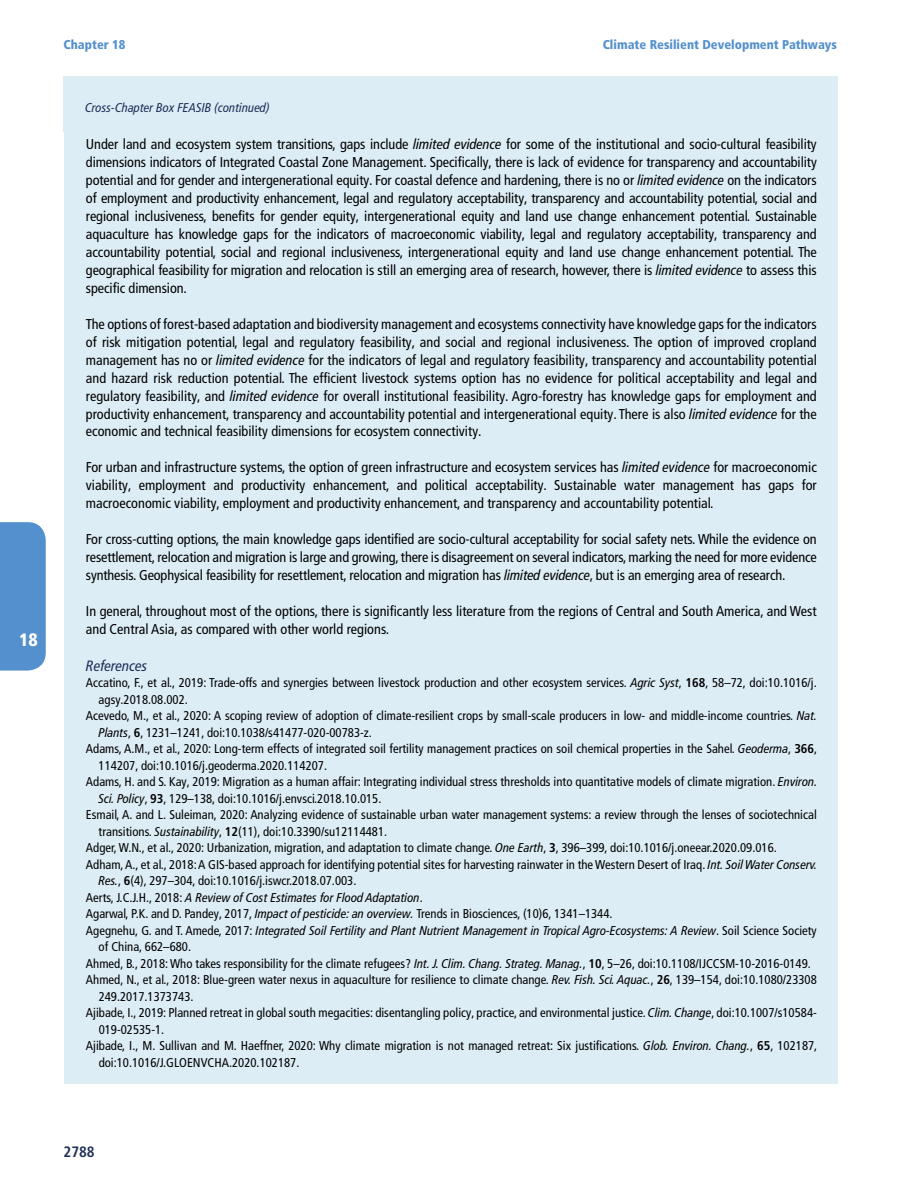
<style>
.page{position:relative;width:918px;height:1188px;background:#fff}
.page>*{position:absolute;margin:0;border:0;box-sizing:border-box;transform-origin:0 0}
.t1{font:900 condensed 18px "Frutiger LT Pro";color:#fff}
.t2{font:italic condensed 15px "Frutiger LT Pro";color:#1e2e57}
.t3{font:700 condensed 15px "Frutiger LT Pro";color:#1e2e57}
.t4{font:condensed 14.25px/18px "Frutiger LT Pro";color:#000;text-align:justify}
.t5{font:condensed 12.75px "Frutiger LT Pro";color:#000}
.t6{font:italic condensed 12.75px "Frutiger LT Pro";color:#000}
.t7{font:900 condensed 12.75px "Frutiger LT Pro";color:#5390cd}
.t8{font:italic condensed 12.75px "Frutiger LT Pro";color:#1e2e57}
.s1{font-style:italic}
.s2{font-weight:700}
.s3{font-style:normal}
</style>
<div class="page">
<div style="left:0;top:522px;width:46px;height:149px;background:#5390cd"></div>
<div style="left:65px;top:77px;width:773px;height:1007px;background:#ddedf6"></div>
<div style="left:64px;top:77px;width:773px;height:55px;background:#ddedf6"></div>
<p class="t1" style="left:19px;top:629px;width:20px">18</p>
<p class="t7" style="left:64px;top:37px;width:63px">Chapter 18</p>
<p class="t7" style="left:603px;top:37px;width:236px">Climate Resilient Development Pathways</p>
<p class="t8" style="left:86px;top:100px;width:186px">Cross-Chapter Box FEASIB (continued)</p>
<p class="t4" style="left:86px;top:135px;width:733px">Under land and ecosystem system transitions, gaps include <span class="s1">limited evidence</span> for some of the institutional and socio-cultural feasibility dimensions indicators of Integrated Coastal Zone Management. Specifically, there is lack of evidence for transparency and accountability potential and for gender and intergenerational equity. For coastal defence and hardening, there is no or <span class="s1">limited evidence</span> on the indicators of employment and productivity enhancement, legal and regulatory acceptability, transparency and accountability potential, social and regional inclusiveness, benefits for gender equity, intergenerational equity and land use change enhancement potential. Sustainable aquaculture has knowledge gaps for the indicators of macroeconomic viability, legal and regulatory acceptability, transparency and accountability potential, social and regional inclusiveness, intergenerational equity and land use change enhancement potential. The geographical feasibility for migration and relocation is still an emerging area of research, however, there is <span class="s1">limited evidence</span> to assess this specific dimension.</p>
<p class="t4" style="left:86px;top:315px;width:732px">The options of forest-based adaptation and biodiversity management and ecosystems connectivity have knowledge gaps for the indicators of risk mitigation potential, legal and regulatory feasibility, and social and regional inclusiveness. The option of improved cropland management has no or <span class="s1">limited evidence</span> for the indicators of legal and regulatory feasibility, transparency and accountability potential and hazard risk reduction potential. The efficient livestock systems option has no evidence for political acceptability and legal and regulatory feasibility, and <span class="s1">limited evidence</span> for overall institutional feasibility. Agro-forestry has knowledge gaps for employment and productivity enhancement, transparency and accountability potential and intergenerational equity. There is also <span class="s1">limited evidence</span> for the economic and technical feasibility dimensions for ecosystem connectivity.</p>
<p class="t4" style="left:86px;top:459px;width:733px">For urban and infrastructure systems, the option of green infrastructure and ecosystem services has <span class="s1">limited evidence</span> for macroeconomic viability, employment and productivity enhancement, and political acceptability. Sustainable water management has gaps for macroeconomic viability, employment and productivity enhancement, and transparency and accountability potential.</p>
<p class="t4" style="left:86px;top:531px;width:732px">For cross-cutting options, the main knowledge gaps identified are socio-cultural acceptability for social safety nets. While the evidence on resettlement, relocation and migration is large and growing, there is disagreement on several indicators, marking the need for more evidence synthesis. Geophysical feasibility for resettlement, relocation and migration has <span class="s1">limited evidence</span>, but is an emerging area of research.</p>
<p class="t4" style="left:86px;top:603px;width:732px">In general, throughout most of the options, there is significantly less literature from the regions of Central and South America, and West and Central Asia, as compared with other world regions.</p>
<p class="t2" style="left:86px;top:657px;width:63px">References</p>
<p class="t5" style="left:86px;top:675px;width:732px">Accatino, F., et al., 2019: Trade-offs and synergies between livestock production and other ecosystem services. <span class="s1">Agric Syst</span>, <span class="s2">168</span>, 58–72, doi:10.1016/j.</p>
<p class="t5" style="left:99px;top:692px;width:91px">agsy.2018.08.002.</p>
<p class="t5" style="left:86px;top:708px;width:733px">Acevedo, M., et al., 2020: A scoping review of adoption of climate-resilient crops by small-scale producers in low- and middle-income countries. <span class="s1">Nat.</span></p>
<p class="t5" style="left:99px;top:725px;width:275px"><span class="s1">Plants</span>, <span class="s2">6</span>, 1231–1241, doi:10.1038/s41477-020-00783-z.</p>
<p class="t5" style="left:86px;top:741px;width:733px">Adams, A.M., et al., 2020: Long-term effects of integrated soil fertility management practices on soil chemical properties in the Sahel. <span class="s1">Geoderma</span>, <span class="s2">366</span>,</p>
<p class="t5" style="left:99px;top:758px;width:230px">114207, doi:10.1016/j.geoderma.2020.114207.</p>
<p class="t5" style="left:86px;top:774px;width:733px">Adams, H. and S. Kay, 2019: Migration as a human affair: Integrating individual stress thresholds into quantitative models of climate migration. <span class="s1">Environ.</span></p>
<p class="t5" style="left:99px;top:791px;width:284px"><span class="s1">Sci. Policy</span>, <span class="s2">93</span>, 129–138, doi:10.1016/j.envsci.2018.10.015.</p>
<p class="t5" style="left:86px;top:807px;width:732px">Esmail, A. and L. Suleiman, 2020: Analyzing evidence of sustainable urban water management systems: a review through the lenses of sociotechnical</p>
<p class="t5" style="left:99px;top:824px;width:290px">transitions. <span class="s1">Sustainability</span>, <span class="s2">12</span>(11), doi:10.3390/su12114481.</p>
<p class="t5" style="left:86px;top:840px;width:692px">Adger, W.N., et al., 2020: Urbanization, migration, and adaptation to climate change. <span class="s1">One Earth</span>, <span class="s2">3</span>, 396–399, doi:10.1016/j.oneear.2020.09.016.</p>
<p class="t5" style="left:86px;top:857px;width:733px">Adham, A., et al., 2018: A GIS-based approach for identifying potential sites for harvesting rainwater in the Western Desert of Iraq. <span class="s1">Int. Soil Water Conserv.</span></p>
<p class="t5" style="left:99px;top:873px;width:259px"><span class="s1">Res.</span>, <span class="s2">6</span>(4), 297–304, doi:10.1016/j.iswcr.2018.07.003.</p>
<p class="t6" style="left:86px;top:890px;width:338px"><span class="s3">Aerts, J.C.J.H., 2018:</span> A Review of Cost Estimates for Flood Adaptation<span class="s3">.</span></p>
<p class="t5" style="left:86px;top:906px;width:528px">Agarwal, P.K. and D. Pandey, 2017, <span class="s1">Impact of pesticide: an overview.</span> Trends in Biosciences, (10)6, 1341–1344.</p>
<p class="t6" style="left:86px;top:923px;width:732px"><span class="s3">Agegnehu, G. and T. Amede, 2017:</span> Integrated Soil Fertility and Plant Nutrient Management in Tropical Agro-Ecosystems: A Review<span class="s3">. Soil Science Society</span></p>
<p class="t5" style="left:99px;top:939px;width:94px">of China, 662–680.</p>
<p class="t5" style="left:86px;top:956px;width:726px">Ahmed, B., 2018: Who takes responsibility for the climate refugees? <span class="s1">Int. J. Clim. Chang. Strateg. Manag.</span>, <span class="s2">10</span>, 5–26, doi:10.1108/IJCCSM-10-2016-0149.</p>
<p class="t5" style="left:86px;top:972px;width:732px">Ahmed, N., et al., 2018: Blue-green water nexus in aquaculture for resilience to climate change. <span class="s1">Rev. Fish. Sci. Aquac.</span>, <span class="s2">26</span>, 139–154, doi:10.1080/23308</p>
<p class="t5" style="left:99px;top:989px;width:96px">249.2017.1373743.</p>
<p class="t5" style="left:86px;top:1005px;width:732px">Ajibade, I., 2019: Planned retreat in global south megacities: disentangling policy, practice, and environmental justice. <span class="s1">Clim. Change</span>, doi:10.1007/s10584-</p>
<p class="t5" style="left:99px;top:1022px;width:67px">019-02535-1.</p>
<p class="t5" style="left:86px;top:1038px;width:733px">Ajibade, I., M. Sullivan and M. Haeffner, 2020: Why climate migration is not managed retreat: Six justifications. <span class="s1">Glob. Environ. Chang.</span>, <span class="s2">65</span>, 102187,</p>
<p class="t5" style="left:99px;top:1055px;width:202px">doi:10.1016/J.GLOENVCHA.2020.102187.</p>
<p class="t3" style="left:64px;top:1143px;width:33px">2788</p>
</div>
